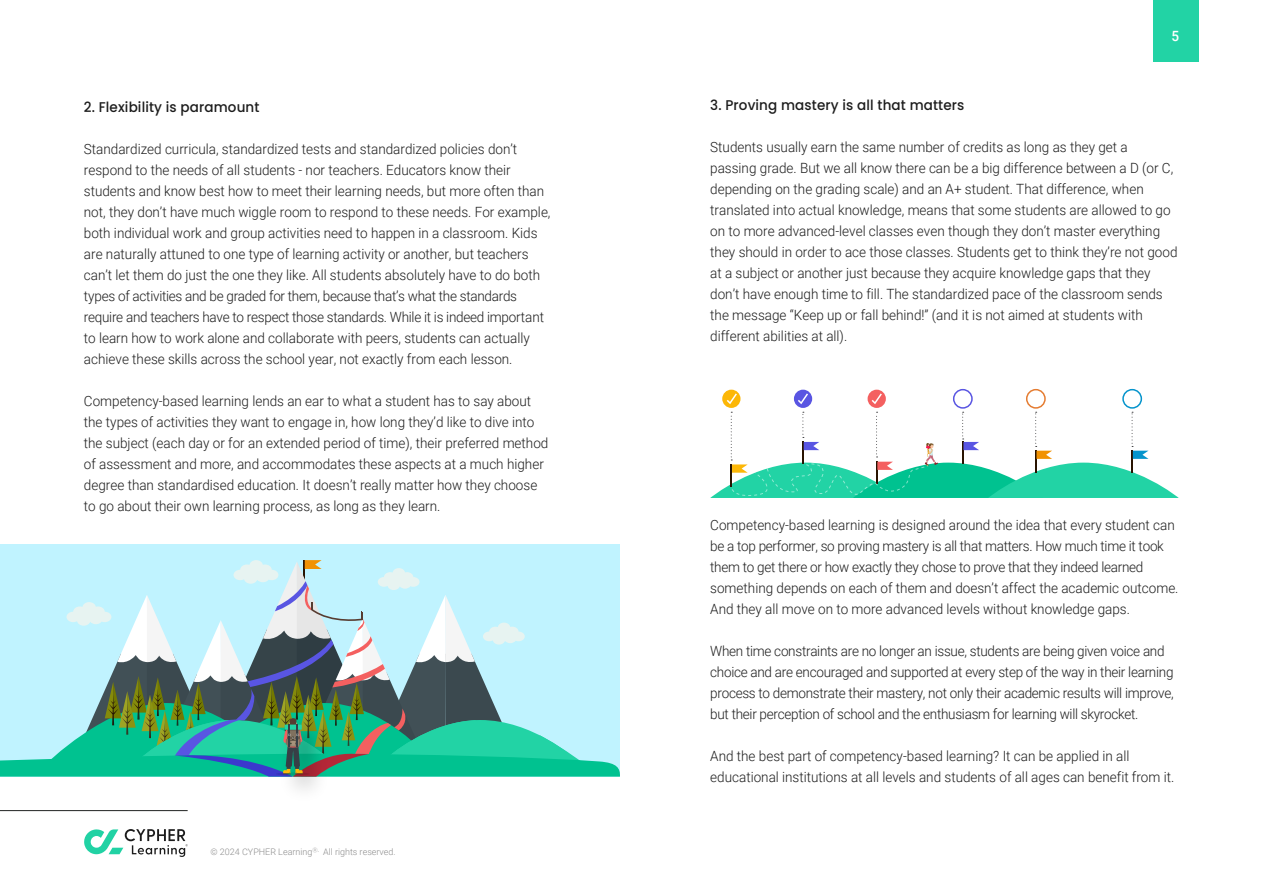
<style>
.page{position:relative;width:1263px;height:893px;background:#fff}
.page>*{position:absolute;margin:0;border:0;box-sizing:border-box;transform-origin:0 0}
.t1{font:300 14.1px/21px "Roboto";color:#1c1c1c;scale:.96 1}
.t2{font:300 14.1px/21px "Roboto";letter-spacing:-.02em;color:#1c1c1c;scale:.96 1}
.t3{font:500 14.1px "Poppins";letter-spacing:.01em;color:#1c1c1c;scale:.96 1}
.t4{font:500 14.1px "Roboto";color:#fff;scale:.96 1}
.t5{font:300 9px "Roboto";color:#8c8c8c}
</style>
<div class="page">
<div style="left:0;top:544px;width:620px;height:233px;background:#c0f3ff"></div>
<svg style="left:0;top:560px;width:620px;height:217px"></svg>
<svg style="left:722px;top:390px;width:18px;height:18px"></svg>
<div style="left:794px;top:390px;width:18px;height:18px;background:#5955e2;border-radius:50%"></div>
<svg style="left:867px;top:390px;width:19px;height:18px"></svg>
<div style="left:953px;top:389px;width:20px;height:20px;border:2px solid #5955e2;border-radius:50%"></div>
<div style="left:1026px;top:389px;width:20px;height:20px;border:2px solid #e57c31;border-radius:50%"></div>
<div style="left:1122px;top:389px;width:20px;height:20px;border:2px solid #0594cc;border-radius:50%"></div>
<svg style="left:725px;top:392px;width:13px;height:13px"></svg>
<svg style="left:796px;top:392px;width:12px;height:13px"></svg>
<svg style="left:870px;top:392px;width:13px;height:13px"></svg>
<svg style="left:710px;top:412px;width:469px;height:86px"></svg>
<hr style="left:0;top:810px;width:188px;height:1px;background:#212322">
<svg style="left:84px;top:829px;width:104px;height:28px"></svg>
<div style="left:1153px;top:0;width:45px;height:62px;background:#22d3a5"></div>
<p class="t3" style="left:84px;top:98px;width:184px">2. Flexibility is paramount</p>
<p class="t1" style="left:84px;top:138px;width:488px">Standardized curricula, standardized tests and standardized policies don’t respond to the needs of all students - nor teachers. Educators know their students and know best how to meet their learning needs, but more often than not, they don’t have much wiggle room to respond to these needs. For example, both individual work and group activities need to happen in a classroom. Kids are naturally attuned to one type of learning activity or another, but teachers can’t let them do just the one they like. All students absolutely have to do both types of activities and be graded for them, because that’s what the standards require and teachers have to respect those standards. While it is indeed important to learn how to work alone and collaborate with peers, students can actually achieve these skills across the school year, not exactly from each lesson.</p>
<p class="t1" style="left:84px;top:390px;width:485px">Competency-based learning lends an ear to what a student has to say about the types of activities they want to engage in, how long they’d like to dive into the subject (each day or for an extended period of time), their preferred method of assessment and more, and accommodates these aspects at a much higher degree than standardised education. It doesn’t really matter how they choose to go about their own learning process, as long as they learn.</p>
<p class="t5" style="left:211px;top:845px;width:187px">© 2024 CYPHER Learning<sup>Ⓡ.</sup> All rights reserved.</p>
<p class="t4" style="left:1171px;top:26px;width:9px">5</p>
<p class="t3" style="left:710px;top:97px;width:266px">3. Proving mastery is all that matters</p>
<p class="t1" style="left:710px;top:136px;width:488px">Students usually earn the same number of credits as long as they get a passing grade. But we all know there can be a big difference between a D (or C, depending on the grading scale) and an A+ student. That difference, when translated into actual knowledge, means that some students are allowed to go on to more advanced-level classes even though they don’t master everything they should in order to ace those classes. Students get to think they’re not good at a subject or another just because they acquire knowledge gaps that they don’t have enough time to fill. The standardized pace of the classroom sends the message “Keep up or fall behind!” (and it is not aimed at students with different abilities at all).</p>
<p class="t1" style="left:710px;top:514px;width:489px">Competency-based learning is designed around the idea that every student can be a top performer, so proving mastery is all that matters. How much time it took them to get there or how exactly they chose to prove that they indeed learned something depends on each of them and doesn’t affect the academic outcome.<br>And they all move on to more advanced levels without knowledge gaps.</p>
<p class="t2" style="left:710px;top:640px;width:484px">When time constraints are no longer an issue, students are being given voice and choice and are encouraged and supported at every step of the way in their learning process to demonstrate their mastery, not only their academic results will improve, but their perception of school and the enthusiasm for learning will skyrocket.</p>
<p class="t1" style="left:710px;top:745px;width:485px">And the best part of competency-based learning? It can be applied in all educational institutions at all levels and students of all ages can benefit from it.</p>
</div>
